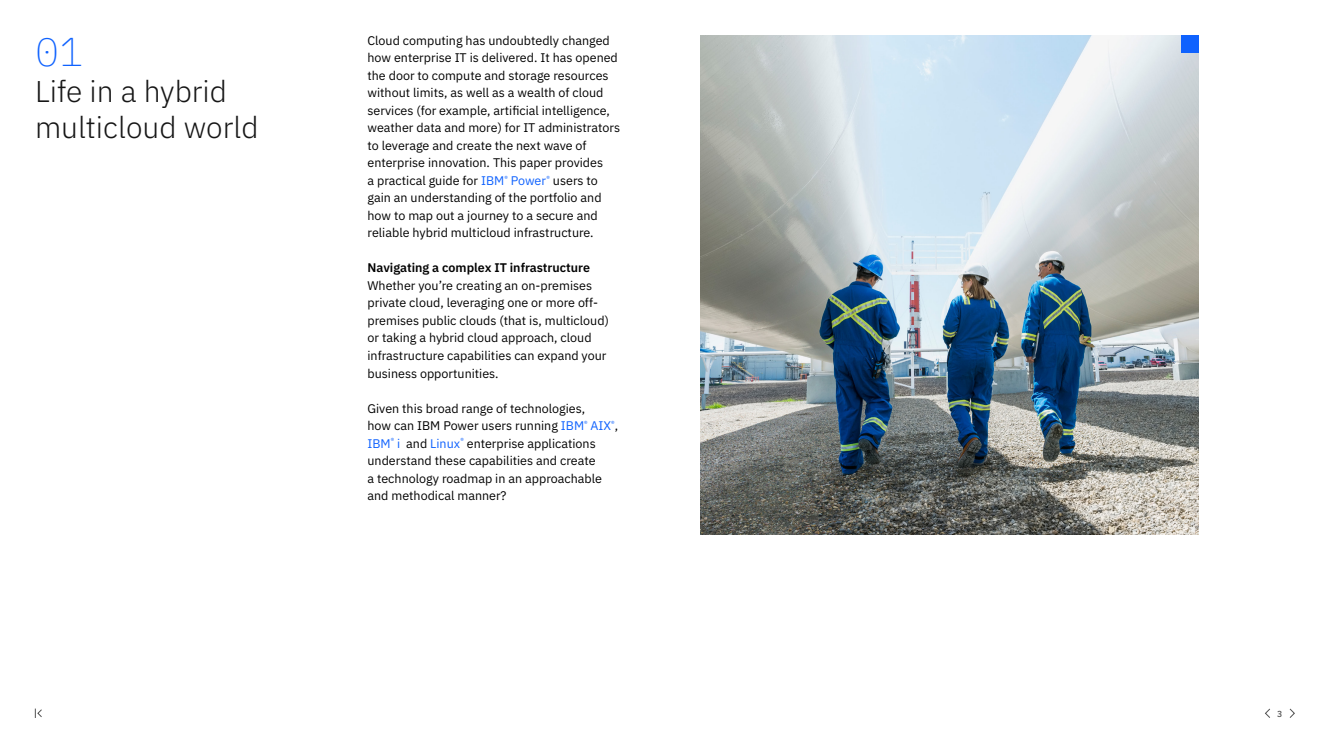
<style>
.page{position:relative;width:1330px;height:753px;background:#fff}
.page>*{position:absolute;margin:0;border:0;box-sizing:border-box;transform-origin:0 0}
.t1{font:200 40px "IBM Plex Mono";color:#0f62fe}
.t2{font:300 30px/36px "IBM Plex Sans";color:#161616}
.t3{font:12.5px/17.5px "IBM Plex Sans";color:#000}
.t4{font:600 12.5px "IBM Plex Sans";color:#000}
.t5{font:500 8.75px "IBM Plex Sans";color:#525252}
.s1{color:#0f62fe}
</style>
<div class="page">
<svg style="left:1265px;top:708px;width:5px;height:10px"></svg>
<svg style="left:1289px;top:708px;width:6px;height:10px"></svg>
<svg style="left:35px;top:708px;width:7px;height:10px"></svg>
<img style="left:700px;top:35px;width:499px;height:499px">
<div style="left:1181px;top:35px;width:18px;height:18px;background:#0f62fe"></div>
<h1 class="t1" style="left:35px;top:22px;width:50px">01</h1>
<h2 class="t2" style="left:35px;top:71px;width:225px">Life in a hybrid multicloud world</h2>
<p class="t3" style="left:367px;top:31px;width:254px">Cloud computing has undoubtedly changed how enterprise IT is delivered. It has opened the door to compute and storage resources without limits, as well as a wealth of cloud services (for example, artificial intelligence, weather data and more) for IT administrators to leverage and create the next wave of enterprise innovation. This paper provides<br>a practical guide for <span class="s1">IBM</span><sup>®</sup> <span class="s1">Power</span><sup>®</sup> users to gain an understanding of the portfolio and how to map out a journey to a secure and reliable hybrid multicloud infrastructure.</p>
<p class="t4" style="left:367px;top:258px;width:224px">Navigating a complex IT infrastructure</p>
<p class="t3" style="left:367px;top:276px;width:243px">Whether you’re creating an on-premises private cloud, leveraging one or more off&shy;premises public clouds (that is, multicloud) or taking a hybrid cloud approach, cloud infrastructure capabilities can expand your business opportunities.</p>
<p class="t3" style="left:367px;top:398px;width:252px">Given this broad range of technologies,<br>how can IBM Power users running <span class="s1">IBM</span><sup>®</sup> <span class="s1">AIX</span><sup>®</sup>, <span class="s1">IBM</span><sup>®</sup> <span class="s1">i</span> and <span class="s1">Linux</span><sup>®</sup> enterprise applications understand these capabilities and create<br>a technology roadmap in an approachable and methodical manner?</p>
<p class="t5" style="left:1277px;top:706px;width:7px">3</p>
</div>
